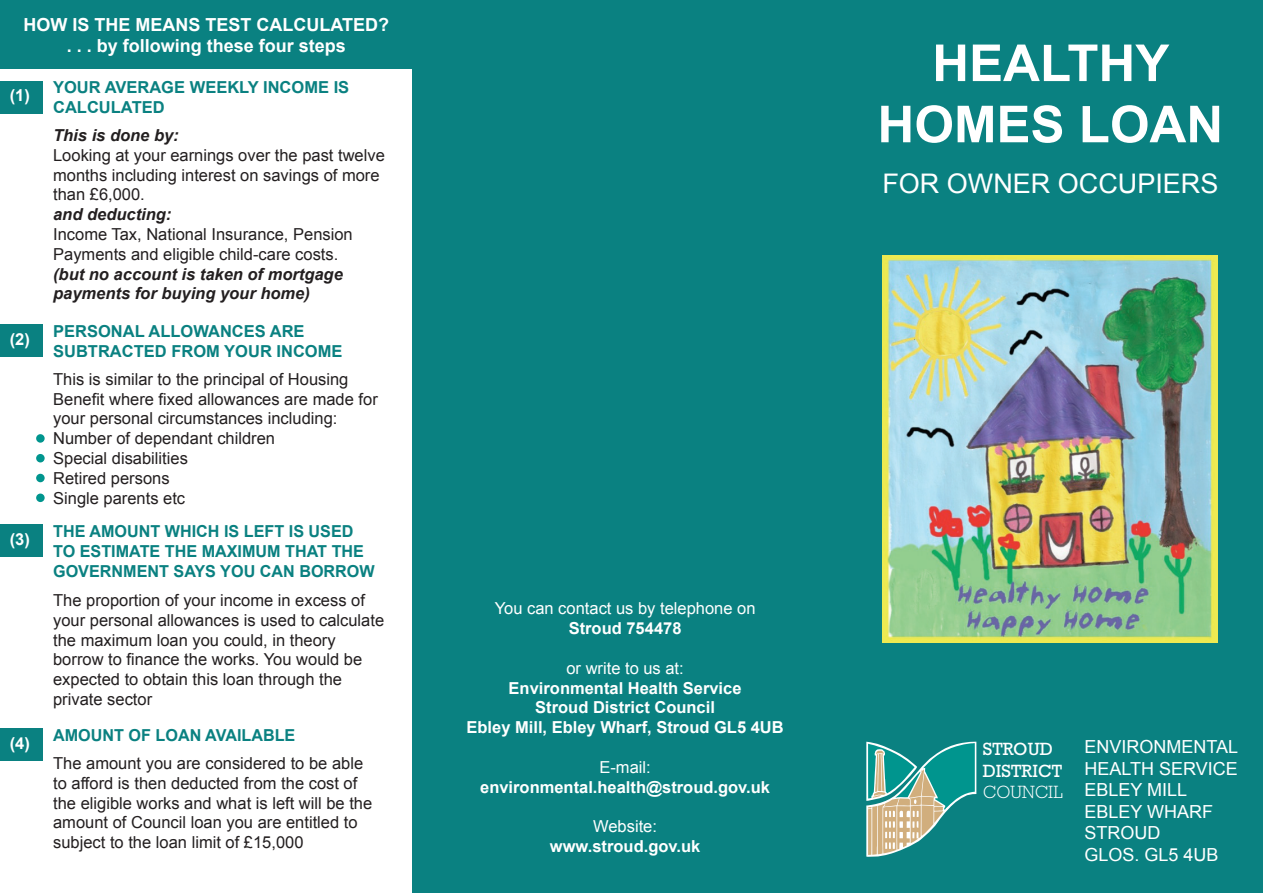
<style>
.page{position:relative;width:1263px;height:893px;background:#fff}
.page>*{position:absolute;margin:0;border:0;box-sizing:border-box;transform-origin:0 0}
.t1{font:700 51px/61.2px "Arial";color:#fff;text-align:center}
.t2{font:27px "Arial";color:#fff}
.t3{font:18px/21.6px "Arial";color:#fff}
.t4{font:700 18px/21.6px "Arial";color:#fff;text-align:center}
.t5{font:18px/21.6px "Rockwell";color:#fff}
.t6{font:300 18px "Rockwell";color:#fff}
.t7{font:16.5px/19.8px "Arial";color:#231f20}
.t8{font:700 16.5px/19.8px "Arial";color:#0a8181}
.t9{font:700 16.5px/19.8px "Arial";color:#fff;text-align:center}
.t10{font:italic 700 16.5px/19.8px "Arial";color:#231f20}
.t11{font:16.5px "Arial";color:#fff}
</style>
<div class="page">
<div style="left:412px;top:0;width:851px;height:893px;background:#0a8181"></div>
<img style="left:882px;top:255px;width:335px;height:387px">
<svg style="left:866px;top:741px;width:110px;height:116px"></svg>
<div style="left:0;top:81px;width:43px;height:32px;background:#0a8181"></div>
<div style="left:0;top:325px;width:43px;height:32px;background:#0a8181"></div>
<div style="left:0;top:524px;width:43px;height:33px;background:#0a8181"></div>
<div style="left:0;top:729px;width:43px;height:32px;background:#0a8181"></div>
<div style="left:0;top:0;width:421px;height:68px;background:#0a8181"></div>
<div style="left:36px;top:434px;width:9px;height:9px;background:#00958e;border-radius:50%"></div>
<div style="left:36px;top:454px;width:9px;height:8px;background:#00958e;border-radius:50%"></div>
<div style="left:36px;top:474px;width:9px;height:8px;background:#00958e;border-radius:50%"></div>
<div style="left:36px;top:494px;width:9px;height:8px;background:#00958e;border-radius:50%"></div>
<p class="t4" style="left:23px;top:14px;width:367px">HOW IS THE MEANS TEST CALCULATED? . . . by following these four steps</p>
<p class="t9" style="left:10px;top:86px;width:22px">(1)</p>
<p class="t9" style="left:10px;top:330px;width:22px">(2)</p>
<p class="t9" style="left:10px;top:530px;width:22px">(3)</p>
<p class="t9" style="left:10px;top:734px;width:22px">(4)</p>
<p class="t8" style="left:53px;top:78px;width:298px">YOUR AVERAGE WEEKLY INCOME IS<br>CALCULATED</p>
<p class="t10" style="left:53px;top:126px;width:127px">This is done by:</p>
<p class="t7" style="left:53px;top:145px;width:333px">Looking at your earnings over the past twelve months including interest on savings of more than £6,000.</p>
<p class="t10" style="left:53px;top:205px;width:120px">and deducting:</p>
<p class="t7" style="left:53px;top:224px;width:301px">Income Tax, National Insurance, Pension<br>Payments and eligible child-care costs.</p>
<p class="t10" style="left:53px;top:265px;width:291px">(but no account is taken of mortgage payments for buying your home)</p>
<p class="t8" style="left:53px;top:322px;width:291px">PERSONAL ALLOWANCES ARE<br>SUBTRACTED FROM YOUR INCOME</p>
<p class="t7" style="left:53px;top:369px;width:326px">This is similar to the principal of Housing<br>Benefit where fixed allowances are made for your personal circumstances including:<br>Number of dependant children<br>Special disabilities<br>Retired persons<br>Single parents etc</p>
<p class="t8" style="left:53px;top:522px;width:323px">THE AMOUNT WHICH IS LEFT IS USED<br>TO ESTIMATE THE MAXIMUM THAT THE<br>GOVERNMENT SAYS YOU CAN BORROW</p>
<p class="t7" style="left:53px;top:590px;width:333px">The proportion of your income in excess of your personal allowances is used to calculate the maximum loan you could, in theory borrow to finance the works. You would be expected to obtain this loan through the private sector</p>
<p class="t8" style="left:53px;top:726px;width:244px">AMOUNT OF LOAN AVAILABLE</p>
<p class="t7" style="left:53px;top:753px;width:321px">The amount you are considered to be able to afford is then deducted from the cost of the eligible works and what is left will be the amount of Council loan you are entitled to subject to the loan limit of £15,000</p>
<p class="t11" style="left:495px;top:598px;width:262px">You can contact us by telephone on</p>
<p class="t9" style="left:569px;top:619px;width:114px">Stroud 754478</p>
<p class="t11" style="left:566px;top:657px;width:119px">or write to us at:</p>
<p class="t9" style="left:466px;top:678px;width:319px">Environmental Health Service<br>Stroud District Council<br>Ebley Mill, Ebley Wharf, Stroud GL5 4UB</p>
<p class="t11" style="left:599px;top:756px;width:53px">E-mail:</p>
<p class="t9" style="left:480px;top:777px;width:291px">environmental.health@stroud.gov.uk</p>
<p class="t11" style="left:593px;top:816px;width:65px">Website:</p>
<p class="t9" style="left:550px;top:837px;width:152px">www.stroud.gov.uk</p>
<h1 class="t1" style="left:877px;top:34px;width:347px">HEALTHY<br>HOMES LOAN</h1>
<h2 class="t2" style="left:882px;top:166px;width:338px">FOR OWNER OCCUPIERS</h2>
<p class="t5" style="left:983px;top:738px;width:81px">STROUD<br>DISTRICT</p>
<p class="t6" style="left:983px;top:782px;width:81px">COUNCIL</p>
<p class="t3" style="left:1084px;top:736px;width:155px">ENVIRONMENTAL<br>HEALTH SERVICE<br>EBLEY MILL<br>EBLEY WHARF<br>STROUD<br>GLOS. GL5 4UB</p>
</div>
